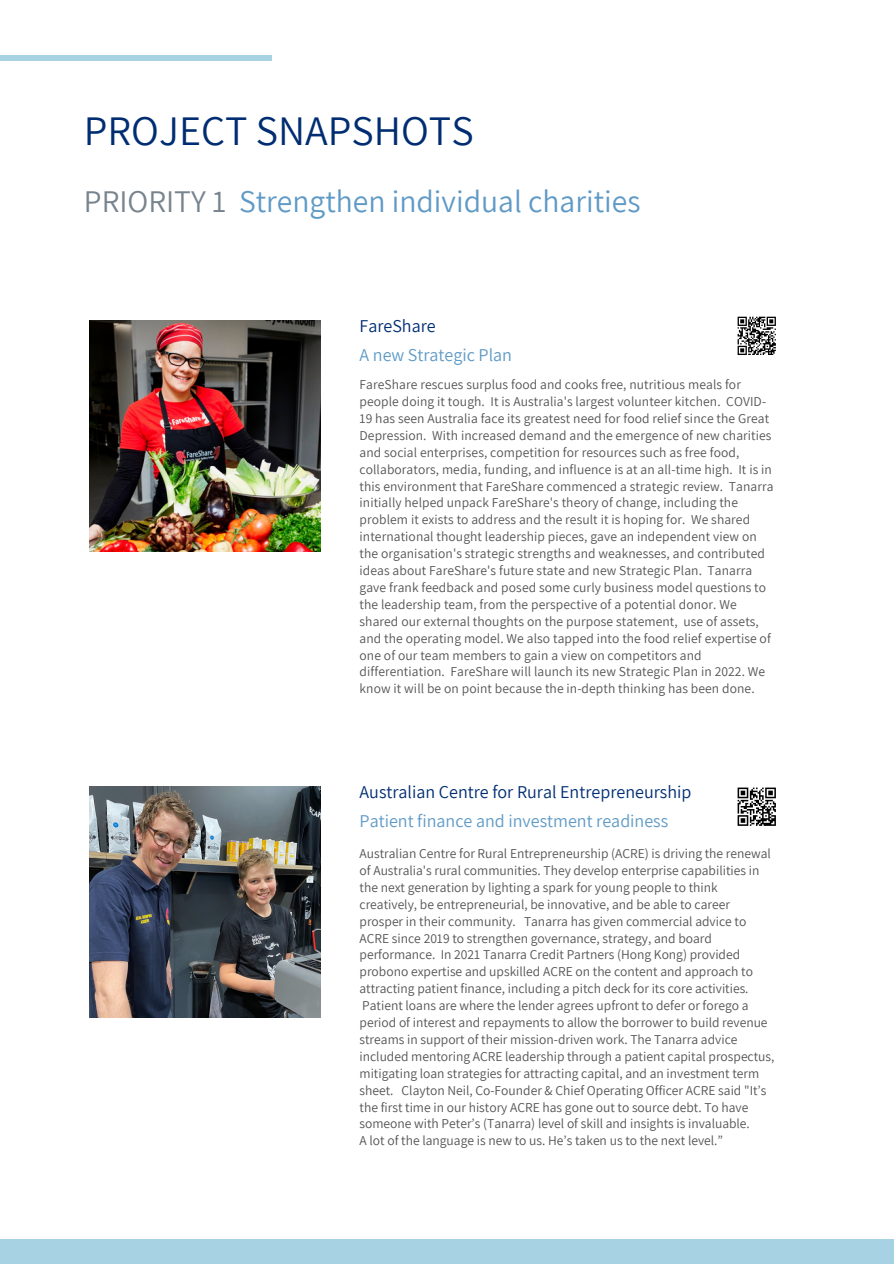
<style>
.page{position:relative;width:894px;height:1264px;background:#fff}
.page>*{position:absolute;margin:0;border:0;box-sizing:border-box;transform-origin:0 0}
.t1{font:42px "Assistant";color:#002d72}
.t2{font:31.5px "Assistant";color:#5f9ac6}
.t3{font:18px "Assistant";color:#5f9ac6}
.t4{font:18px "Assistant";color:#002d72}
.t5{font:13.5px/17px "Assistant";letter-spacing:.005em;color:#545454}
.s1{color:#77838d}
</style>
<div class="page">
<img style="left:89px;top:786px;width:231px;height:231px">
<div style="left:0;top:55px;width:272px;height:5px;background:#a6d2e3"></div>
<svg style="left:737px;top:787px;width:38px;height:38px"></svg>
<img style="left:89px;top:320px;width:231px;height:231px">
<svg style="left:737px;top:317px;width:38px;height:38px"></svg>
<div style="left:0;top:1238px;width:893px;height:25px;background:#a6d2e3"></div>
<p class="t1" style="left:84px;top:102px;width:391px">PROJECT SNAPSHOTS</p>
<p class="t2" style="left:84px;top:180px;width:558px"><span class="s1">PRIORITY 1</span> Strengthen individual charities</p>
<p class="t4" style="left:359px;top:313px;width:78px">FareShare</p>
<p class="t3" style="left:359px;top:342px;width:154px">A new Strategic Plan</p>
<p class="t5" style="left:359px;top:376px;width:415px">FareShare rescues surplus food and cooks free, nutritious meals for people doing it tough. It is Australia's largest volunteer kitchen. COVID-19 has seen Australia face its greatest need for food relief since the Great Depression. With increased demand and the emergence of new charities and social enterprises, competition for resources such as free food, collaborators, media, funding, and influence is at an all-time high. It is in this environment that FareShare commenced a strategic review. Tanarra initially helped unpack FareShare's theory of change, including the problem it exists to address and the result it is hoping for. We shared international thought leadership pieces, gave an independent view on the organisation's strategic strengths and weaknesses, and contributed ideas about FareShare's future state and new Strategic Plan. Tanarra gave frank feedback and posed some curly business model questions to the leadership team, from the perspective of a potential donor. We shared our external thoughts on the purpose statement, use of assets, and the operating model. We also tapped into the food relief expertise of one of our team members to gain a view on competitors and differentiation. FareShare will launch its new Strategic Plan in 2022. We know it will be on point because the in-depth thinking has been done.</p>
<p class="t4" style="left:359px;top:780px;width:333px">Australian Centre for Rural Entrepreneurship</p>
<p class="t3" style="left:359px;top:809px;width:310px">Patient finance and investment readiness</p>
<p class="t5" style="left:359px;top:844px;width:416px">Australian Centre for Rural Entrepreneurship (ACRE) is driving the renewal of Australia's rural communities. They develop enterprise capabilities in the next generation by lighting a spark for young people to think creatively, be entrepreneurial, be innovative, and be able to career prosper in their community. Tanarra has given commercial advice to ACRE since 2019 to strengthen governance, strategy, and board performance. In 2021 Tanarra Credit Partners (Hong Kong) provided probono expertise and upskilled ACRE on the content and approach to attracting patient finance, including a pitch deck for its core activities.<br>Patient loans are where the lender agrees upfront to defer or forego a period of interest and repayments to allow the borrower to build revenue streams in support of their mission-driven work. The Tanarra advice included mentoring ACRE leadership through a patient capital prospectus, mitigating loan strategies for attracting capital, and an investment term sheet. Clayton Neil, Co-Founder &amp; Chief Operating Officer ACRE said "It’s the first time in our history ACRE has gone out to source debt. To have someone with Peter’s (Tanarra) level of skill and insights is invaluable.</p>
<p class="t5" style="left:359px;top:1131px;width:365px">A lot of the language is new to us. He’s taken us to the next level.”</p>
</div>
